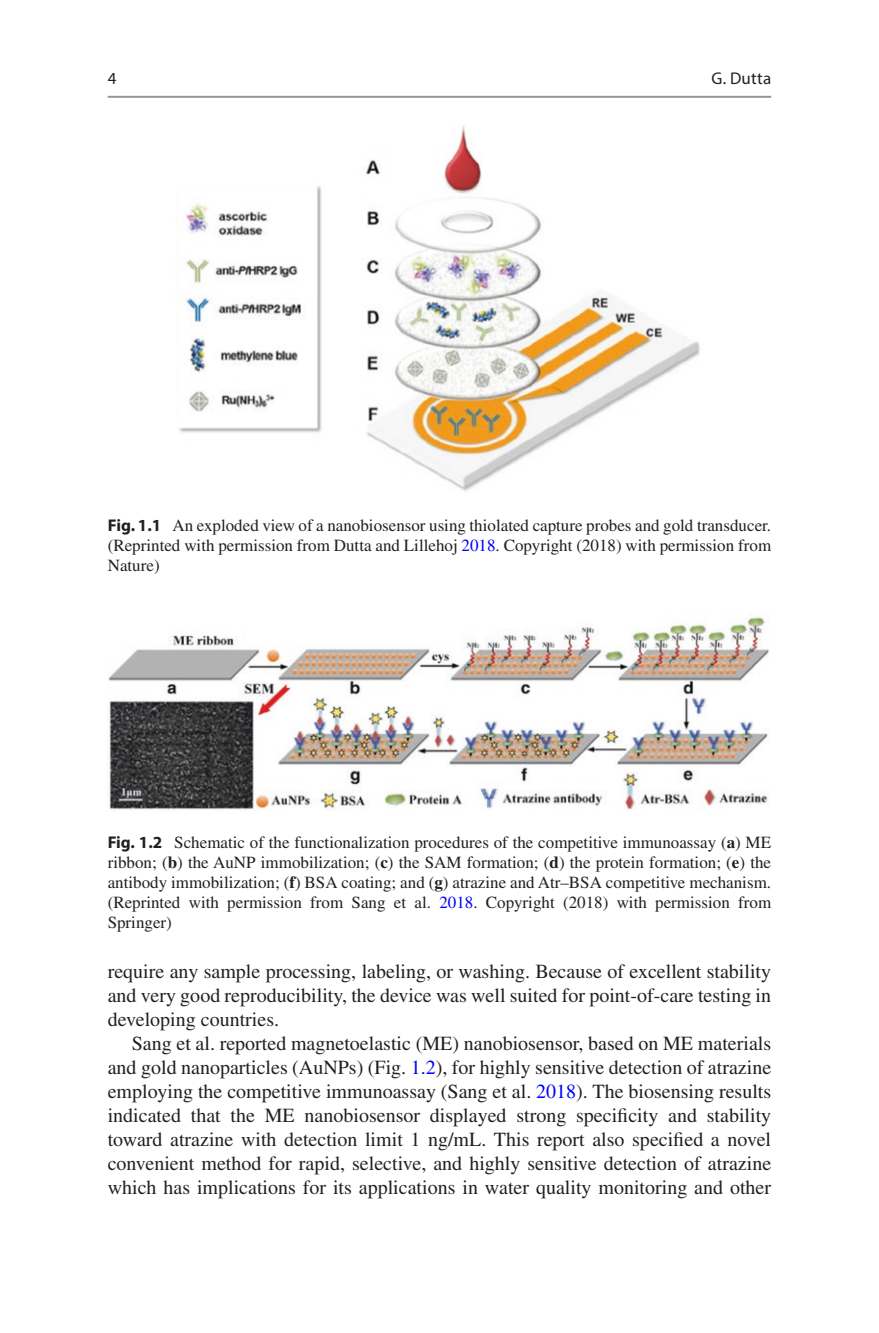
<style>
.page{position:relative;width:879px;height:1333px;background:#fff}
.page>*{position:absolute;margin:0;border:0;box-sizing:border-box;transform-origin:0 0}
.t1{font:20px/24px "Ljsfty Bvgtkk Times LT Std";color:#231f20;text-align:justify}
.t2{font:17px/20px "Ljsfty Bvgtkk Times LT Std";color:#231f20;text-align:justify}
.t3{font:17px "Ymxgjy Sfcnvp Myriad Pro";letter-spacing:.015em;color:#231f20}
.t4{font:17px "Rflwhw Rnvpkj Myriad Pro";color:#231f20}
.s1{font-family:"Ptwqsh Xnkrhk Myriad Pro";font-weight:700}
.s2{color:#00f}
.s3{font-family:"Bsfgky Npxvmn Times LT Std";font-weight:700}
</style>
<div class="page">
<img style="left:179px;top:125px;width:521px;height:366px">
<img style="left:108px;top:616px;width:661px;height:194px">
<hr style="left:108px;top:96px;width:663px;height:2px;background:#939598">
<p class="t4" style="left:108px;top:68px;width:10px">4</p>
<p class="t3" style="left:711px;top:68px;width:61px">G. Dutta</p>
<p class="t2" style="left:108px;top:515px;width:665px"><span class="s1">Fig. 1.1</span> An exploded view of a nanobiosensor using thiolated capture probes and gold transducer. (Reprinted with permission from Dutta and Lillehoj <span class="s2">2018</span>. Copyright (2018) with permission from Nature)</p>
<p class="t2" style="left:108px;top:832px;width:665px"><span class="s1">Fig. 1.2</span> Schematic of the functionalization procedures of the competitive immunoassay (<span class="s3">a</span>) ME ribbon; (<span class="s3">b</span>) the AuNP immobilization; (<span class="s3">c</span>) the SAM formation; (<span class="s3">d</span>) the protein formation; (<span class="s3">e</span>) the antibody immobilization; (<span class="s3">f</span>) BSA coating; and (<span class="s3">g</span>) atrazine and Atr–BSA competitive mechanism. (Reprinted with permission from Sang et al. <span class="s2">2018</span>. Copyright (2018) with permission from Springer)</p>
<p class="t1" style="left:108px;top:958px;width:665px">require any sample processing, labeling, or washing. Because of excellent stability and very good reproducibility, the device was well suited for point-of-care testing in developing countries.</p>
<p class="t1" style="left:108px;top:1030px;width:665px;text-indent:24px">Sang et al. reported magnetoelastic (ME) nanobiosensor, based on ME materials and gold nanoparticles (AuNPs) (Fig. <span class="s2">1.2</span>), for highly sensitive detection of atrazine employing the competitive immunoassay (Sang et al. <span class="s2">2018</span>). The biosensing results indicated that the ME nanobiosensor displayed strong specificity and stability toward atrazine with detection limit 1 ng/mL. This report also specified a novel convenient method for rapid, selective, and highly sensitive detection of atrazine which has implications for its applications in water quality monitoring and other</p>
</div>
